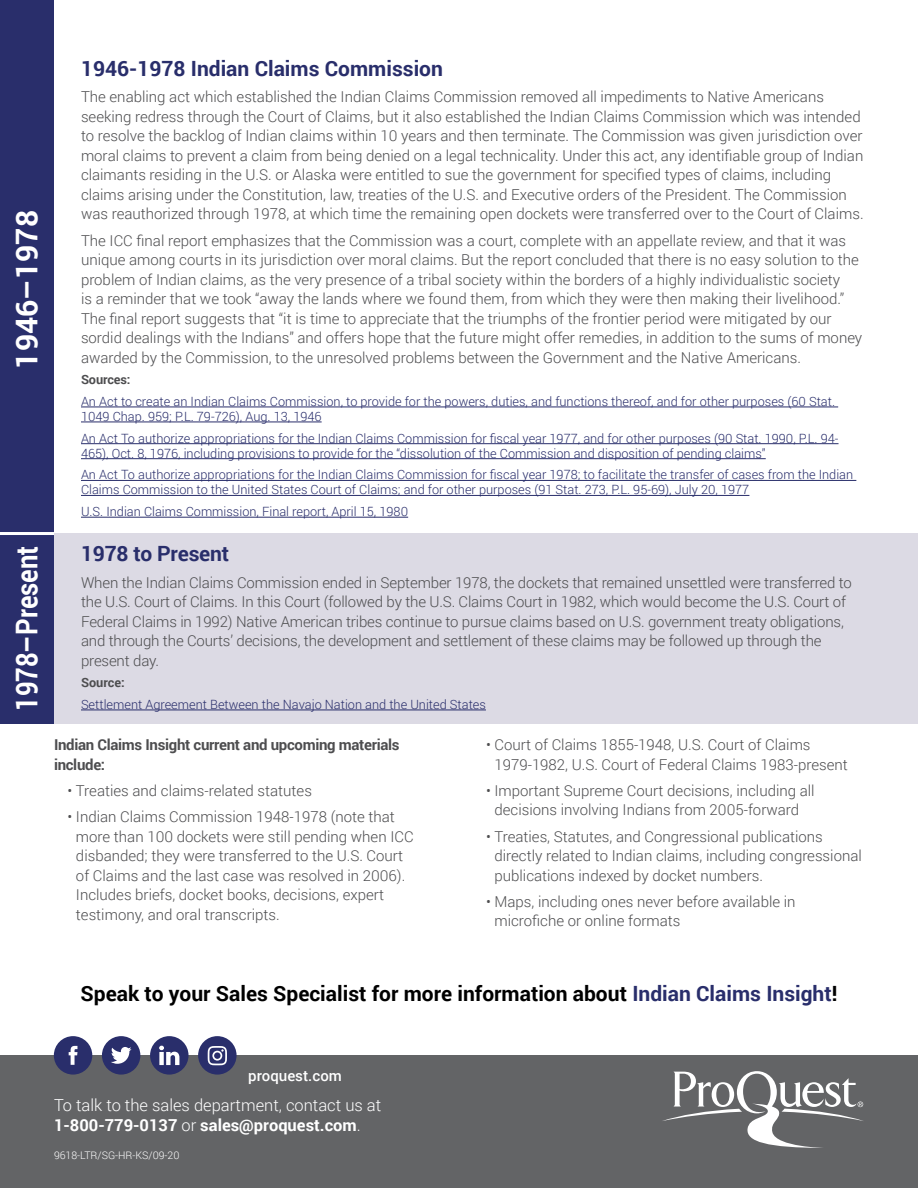
<style>
.page{position:relative;width:918px;height:1188px;background:#fff}
.page>*{position:absolute;margin:0;border:0;box-sizing:border-box;transform-origin:0 0}
.t1{font:700 30px "Roboto";color:#fff;scale:.85 1}
.t2{font:700 30px "Roboto";color:#fff}
.t3{font:700 21px "Roboto";color:#000}
.t4{font:700 21px "Roboto";color:#292e6b}
.t5{font:300 16.5px/19.8px "Roboto";color:#fff}
.t6{font:300 15px/19.5px "Roboto";color:#4d4d4f}
.t7{font:700 15px/19.5px "Roboto";letter-spacing:-.02em;color:#4d4d4f}
.t8{font:500 15px "Roboto";color:#fff}
.t9{font:300 12.75px/15px "Roboto";color:#292e6b}
.t10{font:700 12.75px "Roboto";letter-spacing:-.01em;color:#4d4d4f}
.t11{font:300 10.5px "Roboto";color:#fff}
.s1{color:#292e6b}
.s2{font-weight:700}
</style>
<div class="page">
<div style="left:0;top:534px;width:918px;height:190px;background:#dcdae4"></div>
<div style="left:0;top:1055px;width:918px;height:133px;background:#636466"></div>
<div style="left:54px;top:1036px;width:38px;height:39px;background:#292e6b;border-radius:50%"></div>
<svg style="left:69px;top:1046px;width:8px;height:19px"></svg>
<div style="left:102px;top:1036px;width:38px;height:39px;background:#292e6b;border-radius:50%"></div>
<svg style="left:111px;top:1047px;width:21px;height:17px"></svg>
<div style="left:198px;top:1036px;width:39px;height:39px;background:#292e6b;border-radius:50%"></div>
<svg style="left:208px;top:1046px;width:19px;height:19px"></svg>
<div style="left:150px;top:1036px;width:39px;height:39px;background:#292e6b;border-radius:50%"></div>
<svg style="left:159px;top:1046px;width:20px;height:19px"></svg>
<svg style="left:663px;top:1071px;width:201px;height:77px"></svg>
<hr style="left:81px;top:407px;width:757px;height:1px;background:#292e6b">
<hr style="left:81px;top:422px;width:241px;height:1px;background:#292e6b">
<hr style="left:81px;top:443px;width:758px;height:1px;background:#292e6b">
<hr style="left:81px;top:458px;width:685px;height:1px;background:#292e6b">
<hr style="left:81px;top:480px;width:775px;height:1px;background:#292e6b">
<hr style="left:81px;top:495px;width:668px;height:1px;background:#292e6b">
<hr style="left:81px;top:517px;width:327px;height:1px;background:#292e6b">
<hr style="left:81px;top:710px;width:405px;height:1px;background:#292e6b">
<div style="left:0;top:0;width:54px;height:713px;background:#292e6b"></div>
<div style="left:0;top:534px;width:54px;height:190px;background:#292e6b"></div>
<hr style="left:0;top:532px;width:54px;height:3px;background:#fff">
<h1 class="t2" style="left:6px;top:369px;width:160px;rotate:-90deg">1946–1978</h1>
<h1 class="t1" style="left:6px;top:711px;width:196px;rotate:-90deg">1978–Present</h1>
<h2 class="t4" style="left:81px;top:54px;width:363px">1946-1978 Indian Claims Commission</h2>
<p class="t6" style="left:81px;top:87px;width:784px">The enabling act which established the Indian Claims Commission removed all impediments to Native Americans seeking redress through the Court of Claims, but it also established the Indian Claims Commission which was intended to resolve the backlog of Indian claims within 10 years and then terminate. The Commission was given jurisdiction over moral claims to prevent a claim from being denied on a legal technicality. Under this act, any identifiable group of Indian claimants residing in the U.S. or Alaska were entitled to sue the government for specified types of claims, including claims arising under the Constitution, law, treaties of the U.S. and Executive orders of the President. The Commission was reauthorized through 1978, at which time the remaining open dockets were transferred over to the Court of Claims.</p>
<p class="t6" style="left:81px;top:230px;width:783px">The ICC final report emphasizes that the Commission was a court, complete with an appellate review, and that it was unique among courts in its jurisdiction over moral claims. But the report concluded that there is no easy solution to the problem of Indian claims, as the very presence of a tribal society within the borders of a highly individualistic society<br>is a reminder that we took “away the lands where we found them, from which they were then making their livelihood.” The final report suggests that “it is time to appreciate that the triumphs of the frontier period were mitigated by our sordid dealings with the Indians” and offers hope that the future might offer remedies, in addition to the sums of money awarded by the Commission, to the unresolved problems between the Government and the Native Americans.</p>
<p class="t10" style="left:81px;top:371px;width:51px">Sources:</p>
<p class="t9" style="left:81px;top:394px;width:756px">An Act to create an Indian Claims Commission, to provide for the powers, duties, and functions thereof, and for other purposes (60 Stat.<br>1049 Chap. 959; P.L. 79-726), Aug. 13, 1946</p>
<p class="t9" style="left:81px;top:430px;width:759px">An Act To authorize appropriations for the Indian Claims Commission for fiscal year 1977, and for other purposes (90 Stat. 1990, P.L. 94-<br>465), Oct. 8, 1976, including provisions to provide for the “dissolution of the Commission and disposition of pending claims”</p>
<p class="t9" style="left:81px;top:467px;width:774px">An Act To authorize appropriations for the Indian Claims Commission for fiscal year 1978; to facilitate the transfer of cases from the Indian<br>Claims Commission to the United States Court of Claims; and for other purposes (91 Stat. 273, P.L. 95-69), July 20, 1977</p>
<p class="t9" style="left:81px;top:504px;width:329px">U.S. Indian Claims Commission, Final report, April 15, 1980</p>
<h2 class="t4" style="left:81px;top:539px;width:150px">1978 to Present</h2>
<p class="t6" style="left:81px;top:572px;width:772px">When the Indian Claims Commission ended in September 1978, the dockets that remained unsettled were transferred to the U.S. Court of Claims. In this Court (followed by the U.S. Claims Court in 1982, which would become the U.S. Court of Federal Claims in 1992) Native American tribes continue to pursue claims based on U.S. government treaty obligations, and through the Courts’ decisions, the development and settlement of these claims may be followed up through the present day.</p>
<p class="t10" style="left:81px;top:674px;width:45px">Source:</p>
<p class="t9" style="left:81px;top:697px;width:406px">Settlement Agreement Between the Navajo Nation and the United States</p>
<p class="t7" style="left:54px;top:734px;width:347px">Indian Claims Insight current and upcoming materials include:</p>
<p class="t6" style="left:68px;top:780px;width:246px">• Treaties and claims-related statutes</p>
<p class="t6" style="left:76px;top:807px;width:339px;text-indent:-8px">• Indian Claims Commission 1948-1978 (note that more than 100 dockets were still pending when ICC disbanded; they were transferred to the U.S. Court of Claims and the last case was resolved in 2006).<br>Includes briefs, docket books, decisions, expert testimony, and oral transcripts.</p>
<p class="t6" style="left:494px;top:735px;width:355px;text-indent:-8px">• Court of Claims 1855-1948, U.S. Court of Claims<br>1979-1982, U.S. Court of Federal Claims 1983-present</p>
<p class="t6" style="left:486px;top:780px;width:330px;text-align:center">• Important Supreme Court decisions, including all decisions involving Indians from 2005-forward</p>
<p class="t6" style="left:494px;top:826px;width:369px;text-indent:-8px">• Treaties, Statutes, and Congressional publications directly related to Indian claims, including congressional publications indexed by docket numbers.</p>
<p class="t6" style="left:494px;top:891px;width:303px;text-indent:-8px">• Maps, including ones never before available in microfiche or online formats</p>
<h2 class="t3" style="left:81px;top:979px;width:759px">Speak to your Sales Specialist for more information about <span class="s1">Indian Claims Insight</span>!</h2>
<p class="t8" style="left:248px;top:1065px;width:95px">proquest.com</p>
<p class="t5" style="left:54px;top:1095px;width:329px">To talk to the sales department, contact us at<br><span class="s2">1-800-779-0137</span> or <span class="s2">sales@proquest.com</span>.</p>
<p class="t11" style="left:54px;top:1148px;width:127px">9618-LTR/SG-HR-KS/09-20</p>
</div>
